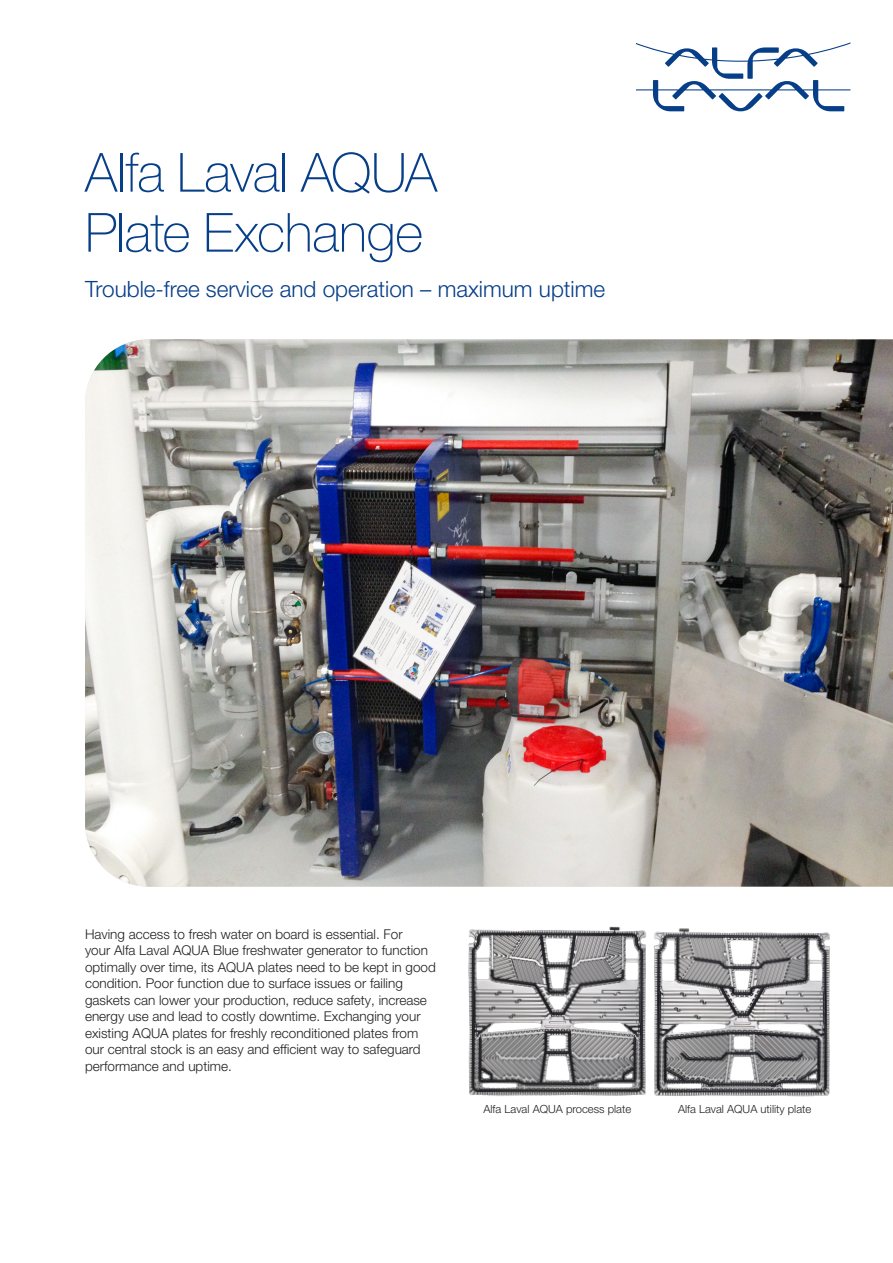
<style>
.page{position:relative;width:893px;height:1263px;background:#fff}
.page>*{position:absolute;margin:0;border:0;box-sizing:border-box;transform-origin:0 0}
.Headline_1{font:100 54px/60px "Helvetica Neue LT Pro";letter-spacing:-.01em;color:#073e88}
.Headline_2{font:300 22.5px "Helvetica Neue LT Pro";color:#073e88}
.Body_9_11{font:300 13.5px/16.5px "Helvetica Neue LT Pro";color:#231f20}
.Caption_7_5_pkt{font:300 11.25px "Helvetica Neue LT Pro";color:#231f20}
</style>
<div class="page">
<svg style="left:636px;top:42px;width:214px;height:69px"></svg>
<img style="left:85px;top:339px;width:808px;height:548px">
<img style="left:468px;top:926px;width:168px;height:170px">
<img style="left:636px;top:928px;width:194px;height:169px">
<p class="Headline_1" style="left:85px;top:142px;width:354px">Alfa Laval AQUA<br>Plate Exchange</p>
<p class="Headline_2" style="left:85px;top:275px;width:522px">Trouble-free service and operation – maximum uptime</p>
<p class="Body_9_11" style="left:85px;top:925px;width:352px">Having access to fresh water on board is essential. For<br>your Alfa Laval AQUA Blue freshwater generator to function optimally over time, its AQUA plates need to be kept in good condition. Poor function due to surface issues or failing gaskets can lower your production, reduce safety, increase energy use and lead to costly downtime. Exchanging your existing AQUA plates for freshly reconditioned plates from our central stock is an easy and efficient way to safeguard performance and uptime.</p>
<p class="Caption_7_5_pkt" style="left:483px;top:1102px;width:149px">Alfa Laval AQUA process plate</p>
<p class="Caption_7_5_pkt" style="left:678px;top:1102px;width:135px">Alfa Laval AQUA utility plate</p>
</div>
